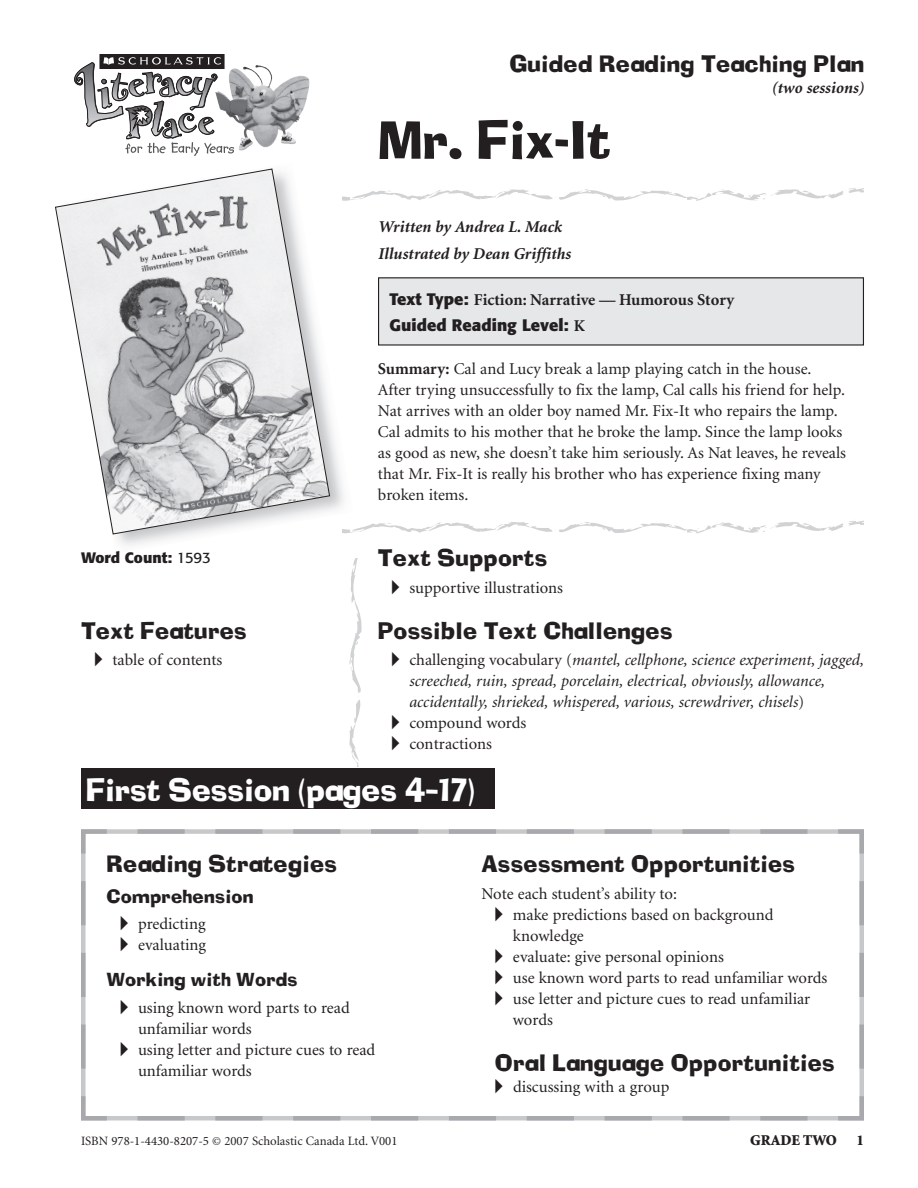
<style>
.page{position:relative;width:918px;height:1188px;background:#fff}
.page>*{position:absolute;margin:0;border:0;box-sizing:border-box;transform-origin:0 0}
.t1{font:51px "Neo Ad Lib";color:#231f20}
.t2{font:30px "Neo Ad Lib";color:#fff}
.t3{font:22.5px "Neo Ad Lib";letter-spacing:.015em;color:#231f20}
.t4{font:18px "Neo Ad Lib";letter-spacing:.015em;color:#231f20}
.t5{font:16.5px/21px "Minion";color:#231f20}
.t6{font:italic 16.5px/21px "Minion";color:#231f20}
.t7{font:italic 700 16.5px/26.2px "Minion";color:#231f20}
.t8{font:700 16.5px "Minion";color:#231f20}
.t9{font:700 16.5px "Formata";color:#231f20}
.t10{font:700 15px "Formata";color:#231f20}
.t11{font:900 15px "Minion";color:#231f20}
.t12{font:12.75px "Minion";color:#231f20}
.s1{font-weight:400}
.s2{font-family:"European Pi Three"}
.s3{font-family:"Formata"}
.s4{font-family:"Minion"}
.s5{font-weight:700}
.s6{font-family:"European Pi Three";font-style:normal}
.s7{font-style:normal}
.s8{font-family:"Minion Pro"}
</style>
<div class="page">
<img style="left:234px;top:65px;width:37px;height:76px">
<svg style="left:74px;top:54px;width:160px;height:102px"></svg>
<div style="left:379px;top:278px;width:484px;height:67px;background:#e6e7e9"></div>
<div style="left:378px;top:277px;width:486px;height:69px;border:1px solid #231f20"></div>
<svg style="left:81px;top:881px;width:5px;height:201px"></svg>
<svg style="left:138px;top:1116px;width:685px;height:4px;background:#b3b4b8"></svg>
<svg style="left:860px;top:867px;width:4px;height:202px"></svg>
<svg style="left:122px;top:829px;width:685px;height:5px;background:#b8b9bc"></svg>
<svg style="left:81px;top:1092px;width:30px;height:29px"></svg>
<svg style="left:834px;top:1092px;width:30px;height:29px"></svg>
<svg style="left:834px;top:829px;width:30px;height:29px"></svg>
<svg style="left:81px;top:829px;width:30px;height:29px"></svg>
<svg style="left:354px;top:188px;width:510px;height:13px"></svg>
<svg style="left:349px;top:559px;width:13px;height:208px"></svg>
<svg style="left:55px;top:168px;width:275px;height:367px"></svg>
<div style="left:81px;top:769px;width:414px;height:40px;background:#231f20"></div>
<svg style="left:342px;top:520px;width:522px;height:14px"></svg>
<h3 class="t3" style="left:510px;top:56px;width:356px">Guided Reading Teaching Plan</h3>
<p class="t7" style="left:771px;top:76px;width:94px">(two sessions)</p>
<h1 class="t1" style="left:378px;top:121px;width:234px">Mr. Fix-It</h1>
<p class="t10" style="left:81px;top:551px;width:131px">Word Count: <span class="s1">1593</span></p>
<h3 class="t3" style="left:81px;top:622px;width:167px">Text Features</h3>
<p class="t5" style="left:94px;top:651px;width:129px"><span class="s2">-</span> table of contents</p>
<p class="t7" style="left:378px;top:215px;width:194px">Written by Andrea L. Mack<br>Illustrated by Dean Griffiths</p>
<p class="t8" style="left:390px;top:293px;width:346px"><span class="s3">Text Type:</span> Fiction: Narrative — Humorous Story</p>
<p class="t9" style="left:390px;top:318px;width:197px">Guided Reading Level: <span class="s4">K</span></p>
<p class="t5" style="left:378px;top:360px;width:470px"><span class="s5">Summary:</span> Cal and Lucy break a lamp playing catch in the house.<br>After trying unsuccessfully to fix the lamp, Cal calls his friend for help.<br>Nat arrives with an older boy named Mr. Fix-It who repairs the lamp.<br>Cal admits to his mother that he broke the lamp. Since the lamp looks as good as new, she doesn’t take him seriously. As Nat leaves, he reveals that Mr. Fix-It is really his brother who has experience fixing many broken items.</p>
<h3 class="t3" style="left:378px;top:549px;width:171px">Text Supports</h3>
<p class="t5" style="left:391px;top:578px;width:173px"><span class="s2">-</span> supportive illustrations</p>
<h3 class="t3" style="left:378px;top:622px;width:296px">Possible Text Challenges</h3>
<p class="t6" style="left:410px;top:651px;width:456px;text-indent:-18px"><span class="s6">-</span> <span class="s7">challenging vocabulary (</span>mantel, cellphone, science experiment, jagged, screeched, ruin, spread, porcelain, electrical, obviously, allowance, accidentally, shrieked, whispered, various, screwdriver, chisels<span class="s7">)</span></p>
<p class="t5" style="left:392px;top:714px;width:136px"><span class="s2">-</span> compound words</p>
<p class="t5" style="left:392px;top:735px;width:102px"><span class="s2">-</span> contractions</p>
<h2 class="t2" style="left:86px;top:778px;width:390px">First Session (pages 4–17)</h2>
<h3 class="t3" style="left:106px;top:856px;width:232px">Reading Strategies</h3>
<p class="t4" style="left:106px;top:890px;width:148px">Comprehension</p>
<p class="t5" style="left:120px;top:915px;width:87px"><span class="s2">-</span> predicting</p>
<p class="t5" style="left:120px;top:936px;width:88px"><span class="s2">-</span> evaluating</p>
<p class="t4" style="left:106px;top:973px;width:193px">Working with Words</p>
<p class="t5" style="left:138px;top:998px;width:213px;text-indent:-18px"><span class="s2">-</span> using known word parts to read unfamiliar words</p>
<p class="t5" style="left:138px;top:1040px;width:239px;text-indent:-18px"><span class="s2">-</span> using letter and picture cues to read unfamiliar words</p>
<h3 class="t3" style="left:481px;top:856px;width:315px">Assessment Opportunities</h3>
<p class="t5" style="left:481px;top:884px;width:197px">Note each student’s ability to:</p>
<p class="t5" style="left:513px;top:905px;width:262px;text-indent:-18px"><span class="s2">-</span> make predictions based on background knowledge</p>
<p class="t5" style="left:495px;top:947px;width:231px"><span class="s2">-</span> evaluate: give personal opinions</p>
<p class="t5" style="left:495px;top:968px;width:334px"><span class="s2">-</span> use known word parts to read unfamiliar words</p>
<p class="t5" style="left:513px;top:989px;width:299px;text-indent:-18px"><span class="s2">-</span> use letter and picture cues to read unfamiliar words</p>
<h3 class="t3" style="left:495px;top:1054px;width:341px">Oral Language Opportunities</h3>
<p class="t5" style="left:495px;top:1078px;width:176px"><span class="s2">-</span> discussing with a group</p>
<p class="t12" style="left:81px;top:1136px;width:318px">ISBN <span class="s8">978-1-4430-8207-5</span> © 2007 Scholastic Canada Ltd. V0<span class="s8">01</span></p>
<p class="t11" style="left:750px;top:1135px;width:88px">GRADE TWO</p>
<p class="t11" style="left:856px;top:1135px;width:9px">1</p>
</div>
